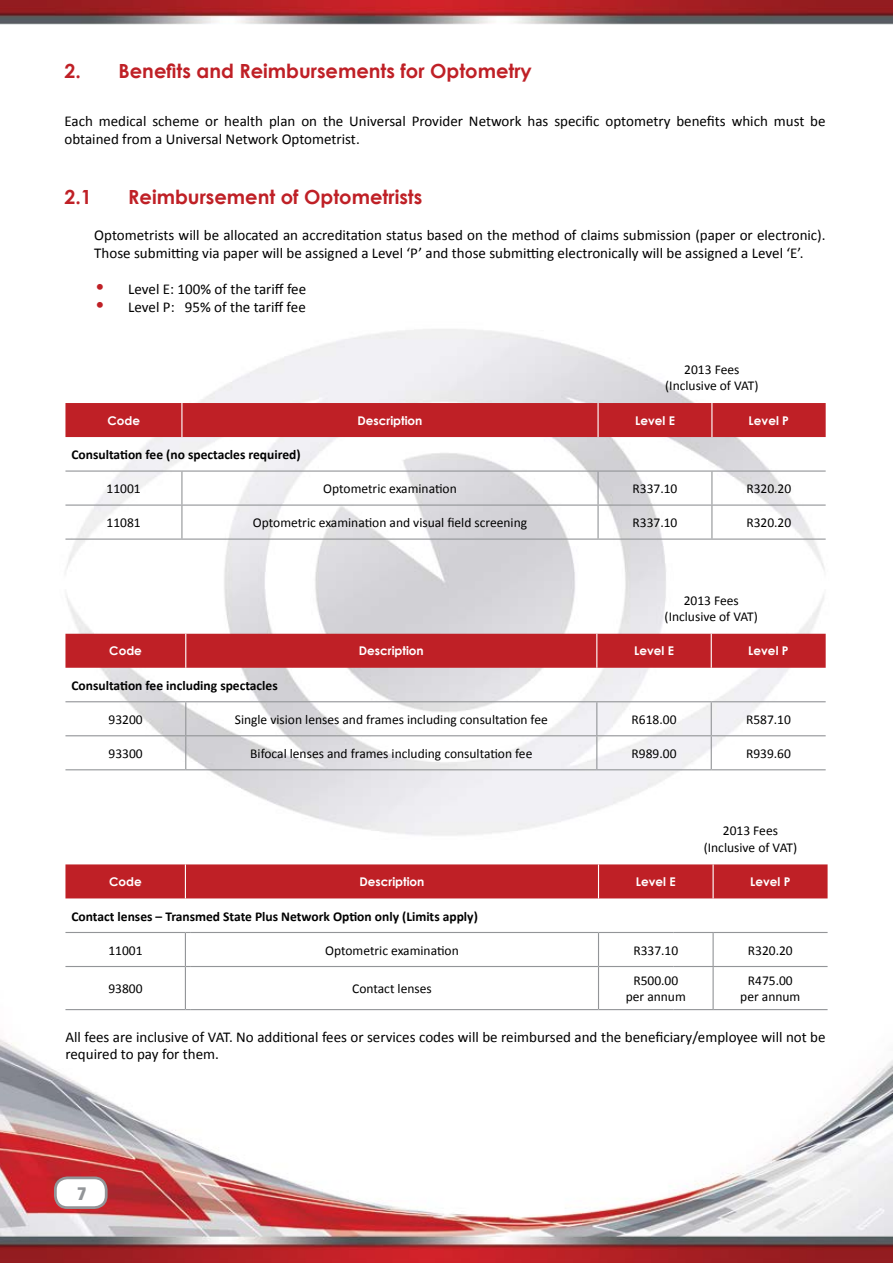
<style>
.page{position:relative;width:893px;height:1263px;background:#fff}
.page>*{position:absolute;margin:0;border:0;box-sizing:border-box;transform-origin:0 0}
.t1{font:700 19.5px "Century Gothic";color:#bf2026}
.t2{font:900 condensed 18px "Frutiger LT";color:#939598}
.t3{font:15px/18px "Calibri";color:#000}
.t4{font:13.5px/16.2px "Calibri";color:#000;text-align:center}
.t5{font:700 13.5px "Calibri";color:#000}
.t6{font:700 12px "Century Gothic";color:#fff}
.s1{font-family:"Century Gothic";font-weight:700;font-size:19.5px;color:#bf2026}
</style>
<div class="page">
<img style="left:0;top:898px;width:893px;height:365px">
<img style="left:65px;top:329px;width:761px;height:507px">
<img style="left:0;top:0;width:893px;height:24px">
<div style="left:65px;top:403px;width:761px;height:34px;background:#bf2026"></div>
<hr style="left:181px;top:403px;width:1px;height:34px;background:#fff">
<hr style="left:597px;top:403px;width:2px;height:34px;background:#fff">
<hr style="left:711px;top:403px;width:1px;height:34px;background:#fff">
<hr style="left:65px;top:470px;width:117px;height:2px;background:#939598">
<hr style="left:182px;top:470px;width:416px;height:2px;background:#939598">
<hr style="left:181px;top:472px;width:1px;height:32px;background:#939598">
<hr style="left:598px;top:470px;width:114px;height:2px;background:#939598">
<hr style="left:597px;top:472px;width:2px;height:32px;background:#939598">
<hr style="left:712px;top:470px;width:114px;height:2px;background:#939598">
<hr style="left:711px;top:472px;width:1px;height:32px;background:#939598">
<hr style="left:65px;top:504px;width:117px;height:2px;background:#939598">
<hr style="left:182px;top:504px;width:416px;height:2px;background:#939598">
<hr style="left:181px;top:506px;width:1px;height:32px;background:#939598">
<hr style="left:598px;top:504px;width:114px;height:2px;background:#939598">
<hr style="left:597px;top:506px;width:2px;height:32px;background:#939598">
<hr style="left:712px;top:504px;width:114px;height:2px;background:#939598">
<hr style="left:711px;top:506px;width:1px;height:32px;background:#939598">
<hr style="left:65px;top:538px;width:117px;height:2px;background:#939598">
<hr style="left:182px;top:538px;width:416px;height:2px;background:#939598">
<hr style="left:598px;top:538px;width:114px;height:2px;background:#939598">
<hr style="left:712px;top:538px;width:114px;height:2px;background:#939598">
<div style="left:65px;top:634px;width:761px;height:34px;background:#bf2026"></div>
<hr style="left:185px;top:634px;width:1px;height:34px;background:#fff">
<hr style="left:596px;top:634px;width:1px;height:34px;background:#fff">
<hr style="left:711px;top:634px;width:1px;height:34px;background:#fff">
<hr style="left:65px;top:701px;width:121px;height:1px;background:#939598">
<hr style="left:186px;top:701px;width:411px;height:1px;background:#939598">
<hr style="left:185px;top:702px;width:1px;height:33px;background:#939598">
<hr style="left:597px;top:701px;width:114px;height:1px;background:#939598">
<hr style="left:596px;top:702px;width:1px;height:33px;background:#939598">
<hr style="left:711px;top:701px;width:115px;height:1px;background:#939598">
<hr style="left:711px;top:702px;width:1px;height:33px;background:#939598">
<hr style="left:65px;top:735px;width:121px;height:1px;background:#939598">
<hr style="left:186px;top:735px;width:411px;height:1px;background:#939598">
<hr style="left:185px;top:736px;width:1px;height:33px;background:#939598">
<hr style="left:597px;top:735px;width:114px;height:1px;background:#939598">
<hr style="left:596px;top:736px;width:1px;height:33px;background:#939598">
<hr style="left:711px;top:735px;width:115px;height:1px;background:#939598">
<hr style="left:711px;top:736px;width:1px;height:33px;background:#939598">
<hr style="left:65px;top:769px;width:121px;height:1px;background:#939598">
<hr style="left:186px;top:769px;width:411px;height:1px;background:#939598">
<hr style="left:597px;top:769px;width:114px;height:1px;background:#939598">
<hr style="left:711px;top:769px;width:115px;height:1px;background:#939598">
<div style="left:65px;top:864px;width:763px;height:34px;background:#bf2026"></div>
<hr style="left:185px;top:864px;width:1px;height:34px;background:#fff">
<hr style="left:598px;top:864px;width:1px;height:34px;background:#fff">
<hr style="left:712px;top:864px;width:2px;height:34px;background:#fff">
<hr style="left:65px;top:932px;width:120px;height:1px;background:#939598">
<hr style="left:185px;top:933px;width:1px;height:33px;background:#939598">
<hr style="left:190px;top:932px;width:408px;height:1px;background:#939598">
<hr style="left:598px;top:932px;width:75px;height:1px;background:#939598">
<hr style="left:598px;top:933px;width:1px;height:33px;background:#939598">
<hr style="left:673px;top:932px;width:40px;height:1px;background:#939598">
<hr style="left:713px;top:932px;width:115px;height:1px;background:#939598">
<hr style="left:712px;top:933px;width:2px;height:33px;background:#939598">
<hr style="left:65px;top:966px;width:120px;height:1px;background:#939598">
<hr style="left:185px;top:967px;width:1px;height:42px;background:#939598">
<hr style="left:190px;top:966px;width:408px;height:1px;background:#939598">
<hr style="left:598px;top:966px;width:75px;height:1px;background:#939598">
<hr style="left:598px;top:967px;width:1px;height:42px;background:#939598">
<hr style="left:673px;top:966px;width:40px;height:1px;background:#939598">
<hr style="left:713px;top:966px;width:115px;height:1px;background:#939598">
<hr style="left:712px;top:967px;width:2px;height:42px;background:#939598">
<hr style="left:65px;top:1009px;width:120px;height:1px;background:#939598">
<hr style="left:190px;top:1009px;width:408px;height:1px;background:#939598">
<hr style="left:598px;top:1009px;width:75px;height:1px;background:#939598">
<hr style="left:673px;top:1009px;width:40px;height:1px;background:#939598">
<hr style="left:713px;top:1009px;width:115px;height:1px;background:#939598">
<div style="left:55px;top:1178px;width:51px;height:29px;background:#fff;border-radius:12px"></div>
<div style="left:54px;top:1176px;width:54px;height:33px;border:3px solid #939598;border-radius:12px"></div>
<h1 class="t1" style="left:64px;top:56px;width:469px">2. Benefits and Reimbursements for Optometry</h1>
<p class="t3" style="left:64px;top:112px;width:763px">Each medical scheme or health plan on the Universal Provider Network has specific optometry benefits which must be obtained from a Universal Network Optometrist.</p>
<h1 class="t1" style="left:64px;top:182px;width:29px">2.1</h1>
<h1 class="t1" style="left:128px;top:182px;width:296px">Reimbursement of Optometrists</h1>
<p class="t3" style="left:94px;top:226px;width:733px">Optometrists will be allocated an accreditation status based on the method of claims submission (paper or electronic).<br>Those submitting via paper will be assigned a Level ‘P’ and those submitting electronically will be assigned a Level ‘E’.</p>
<p class="t3" style="left:94px;top:280px;width:213px"><span class="s1">•</span> Level E: 100% of the tariff fee</p>
<p class="t3" style="left:94px;top:298px;width:213px"><span class="s1">•</span> Level P: 95% of the tariff fee</p>
<p class="t4" style="left:665px;top:361px;width:95px">2013 Fees (Inclusive of VAT)</p>
<p class="t6" style="left:107px;top:411px;width:34px">Code</p>
<p class="t6" style="left:357px;top:411px;width:67px">Description</p>
<p class="t6" style="left:635px;top:411px;width:41px">Level E</p>
<p class="t6" style="left:749px;top:411px;width:42px">Level P</p>
<p class="t5" style="left:71px;top:446px;width:231px">Consultation fee (no spectacles required)</p>
<p class="t4" style="left:107px;top:481px;width:36px">11001</p>
<p class="t4" style="left:323px;top:481px;width:135px">Optometric examination</p>
<p class="t4" style="left:632px;top:481px;width:46px">R337.10</p>
<p class="t4" style="left:746px;top:481px;width:46px">R320.20</p>
<p class="t4" style="left:107px;top:515px;width:36px">11081</p>
<p class="t4" style="left:253px;top:515px;width:276px">Optometric examination and visual field screening</p>
<p class="t4" style="left:632px;top:515px;width:46px">R337.10</p>
<p class="t4" style="left:746px;top:515px;width:46px">R320.20</p>
<p class="t4" style="left:665px;top:592px;width:95px">2013 Fees (Inclusive of VAT)</p>
<p class="t6" style="left:109px;top:642px;width:34px">Code</p>
<p class="t6" style="left:359px;top:642px;width:67px">Description</p>
<p class="t6" style="left:634px;top:642px;width:41px">Level E</p>
<p class="t6" style="left:748px;top:642px;width:42px">Level P</p>
<p class="t5" style="left:71px;top:677px;width:208px">Consultation fee including spectacles</p>
<p class="t4" style="left:109px;top:711px;width:36px">93200</p>
<p class="t4" style="left:235px;top:711px;width:315px">Single vision lenses and frames including consultation fee</p>
<p class="t4" style="left:632px;top:711px;width:46px">R618.00</p>
<p class="t4" style="left:746px;top:711px;width:46px">R587.10</p>
<p class="t4" style="left:109px;top:745px;width:36px">93300</p>
<p class="t4" style="left:250px;top:745px;width:284px">Bifocal lenses and frames including consultation fee</p>
<p class="t4" style="left:632px;top:745px;width:46px">R989.00</p>
<p class="t4" style="left:746px;top:745px;width:46px">R939.60</p>
<p class="t4" style="left:704px;top:823px;width:95px">2013 Fees (Inclusive of VAT)</p>
<p class="t6" style="left:109px;top:872px;width:34px">Code</p>
<p class="t6" style="left:359px;top:872px;width:67px">Description</p>
<p class="t6" style="left:636px;top:872px;width:41px">Level E</p>
<p class="t6" style="left:750px;top:872px;width:42px">Level P</p>
<p class="t5" style="left:71px;top:907px;width:408px">Contact lenses – Transmed State Plus Network Option only (Limits apply)</p>
<p class="t4" style="left:108px;top:942px;width:36px">11001</p>
<p class="t4" style="left:325px;top:942px;width:135px">Optometric examination</p>
<p class="t4" style="left:633px;top:942px;width:46px">R337.10</p>
<p class="t4" style="left:748px;top:942px;width:46px">R320.20</p>
<p class="t4" style="left:108px;top:980px;width:36px">93800</p>
<p class="t4" style="left:352px;top:980px;width:81px">Contact lenses</p>
<p class="t4" style="left:626px;top:972px;width:62px">R500.00 per annum</p>
<p class="t4" style="left:740px;top:972px;width:62px">R475.00 per annum</p>
<p class="t3" style="left:65px;top:1028px;width:762px;line-height:17.2px">All fees are inclusive of VAT. No additional fees or services codes will be reimbursed and the beneficiary/employee will not be required to pay for them.</p>
<p class="t2" style="left:77px;top:1182px;width:11px">7</p>
</div>
